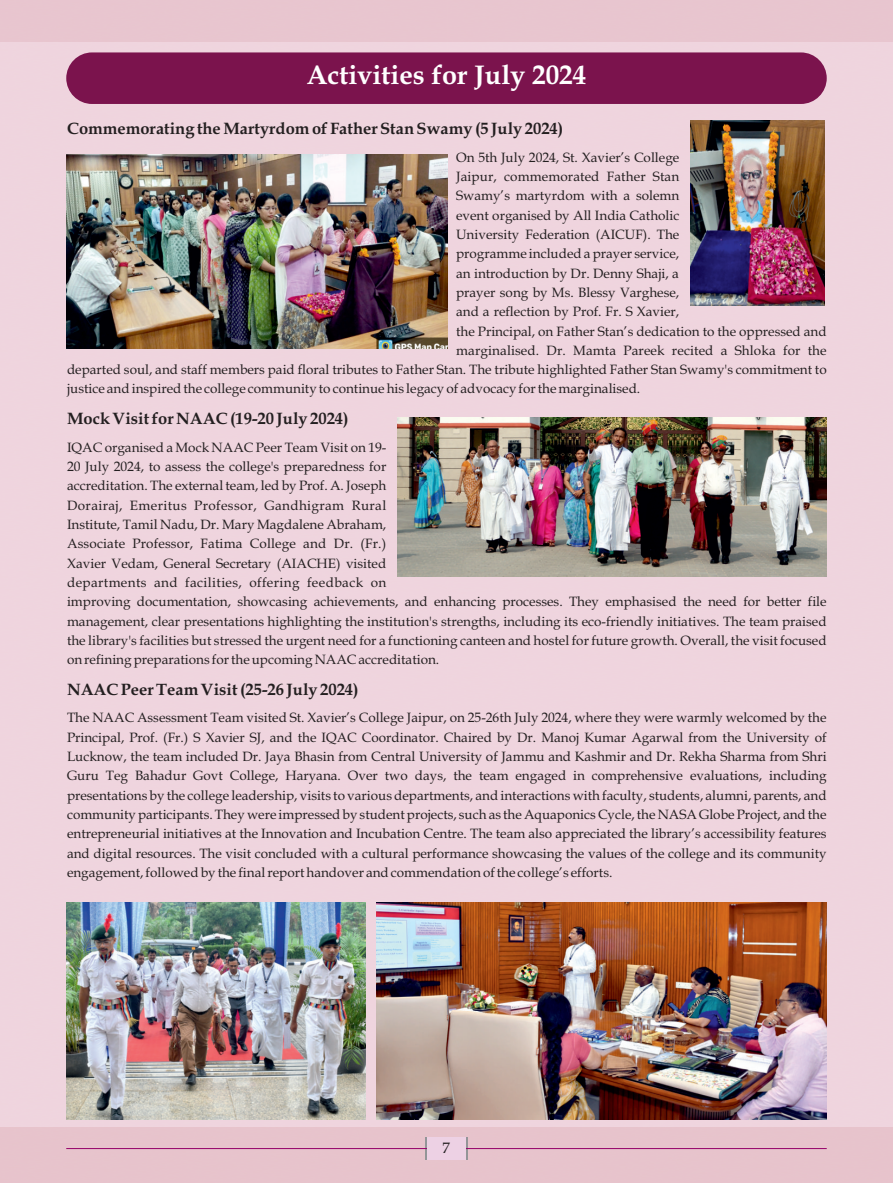
<style>
.page{position:relative;width:893px;height:1183px;background:#fff}
.page>*{position:absolute;margin:0;border:0;box-sizing:border-box;transform-origin:0 0}
.t1{font:700 27px "Book Antiqua";color:#fff}
.t2{font:700 16.5px "Book Antiqua";color:#231f20}
.t3{font:15px "Book Antiqua";color:#231f20}
.t4{font:13.5px/19.4px "Book Antiqua";color:#231f20}
</style>
<div class="page">
<div style="left:0;top:0;width:893px;height:1182px;background:#efd4de"></div>
<div style="left:0;top:0;width:893px;height:42px;background:#e8c5cf"></div>
<div style="left:0;top:1126px;width:893px;height:56px;background:#e7c3cc"></div>
<div style="left:425px;top:1136px;width:42px;height:23px;background:#939598"></div>
<hr style="left:66px;top:1147px;width:761px;height:1px;background:#950169">
<div style="left:427px;top:1136px;width:39px;height:23px;background:#edd1e4"></div>
<div style="left:66px;top:52px;width:761px;height:52px;background:#7b134d;border-radius:26px"></div>
<img style="left:66px;top:154px;width:382px;height:194px">
<img style="left:377px;top:902px;width:450px;height:216px">
<img style="left:66px;top:902px;width:299px;height:216px">
<img style="left:690px;top:120px;width:134px;height:185px">
<img style="left:397px;top:417px;width:429px;height:159px">
<h1 class="t1" style="left:306px;top:65px;width:281px">Activities for July 2024</h1>
<p class="t2" style="left:67px;top:122px;width:498px">Commemorating the Martyrdom of Father Stan Swamy (5 July 2024)</p>
<p class="t4" style="left:456px;top:149px;width:225px">On 5th July 2024, St. Xavier’s College</p>
<p class="t4" style="left:456px;top:168px;width:225px">Jaipur, commemorated Father Stan</p>
<p class="t4" style="left:456px;top:188px;width:225px">Swamy’s martyrdom with a solemn</p>
<p class="t4" style="left:456px;top:207px;width:225px">event organised by All India Catholic</p>
<p class="t4" style="left:456px;top:226px;width:225px">University Federation (AICUF). The</p>
<p class="t4" style="left:456px;top:245px;width:225px">programme included a prayer service,</p>
<p class="t4" style="left:456px;top:265px;width:224px">an introduction by Dr. Denny Shaji, a</p>
<p class="t4" style="left:456px;top:284px;width:225px">prayer song by Ms. Blessy Varghese,</p>
<p class="t4" style="left:456px;top:303px;width:225px">and a reflection by Prof. Fr. S Xavier,</p>
<p class="t4" style="left:456px;top:323px;width:372px">the Principal, on Father Stan’s dedication to the oppressed and</p>
<p class="t4" style="left:456px;top:342px;width:372px">marginalised. Dr. Mamta Pareek recited a Shloka for the</p>
<p class="t4" style="left:67px;top:361px;width:761px">departed soul, and staff members paid floral tributes to Father Stan. The tribute highlighted Father Stan Swamy's commitment to</p>
<p class="t4" style="left:67px;top:380px;width:575px">justice and inspired the college community to continue his legacy of advocacy for the marginalised.</p>
<p class="t2" style="left:67px;top:412px;width:283px">Mock Visit for NAAC (19-20 July 2024)</p>
<p class="t4" style="left:67px;top:439px;width:761px">IQAC organised a Mock NAAC Peer Team Visit on 19-<br>20 July 2024, to assess the college's preparedness for<br>accreditation. The external team, led by Prof. A. Joseph<br>Dorairaj, Emeritus Professor, Gandhigram Rural<br>Institute, Tamil Nadu, Dr. Mary Magdalene Abraham,<br>Associate Professor, Fatima College and Dr. (Fr.)<br>Xavier Vedam, General Secretary (AIACHE) visited<br>departments and facilities, offering feedback on<br>improving documentation, showcasing achievements, and enhancing processes. They emphasised the need for better file management, clear presentations highlighting the institution's strengths, including its eco-friendly initiatives. The team praised the library's facilities but stressed the urgent need for a functioning canteen and hostel for future growth. Overall, the visit focused on refining preparations for the upcoming NAAC accreditation.</p>
<p class="t2" style="left:67px;top:682px;width:293px">NAAC Peer Team Visit (25-26 July 2024)</p>
<p class="t4" style="left:67px;top:709px;width:761px;text-align:justify">The NAAC Assessment Team visited St. Xavier’s College Jaipur, on 25-26th July 2024, where they were warmly welcomed by the Principal, Prof. (Fr.) S Xavier SJ, and the IQAC Coordinator. Chaired by Dr. Manoj Kumar Agarwal from the University of Lucknow, the team included Dr. Jaya Bhasin from Central University of Jammu and Kashmir and Dr. Rekha Sharma from Shri Guru Teg Bahadur Govt College, Haryana. Over two days, the team engaged in comprehensive evaluations, including presentations by the college leadership, visits to various departments, and interactions with faculty, students, alumni, parents, and community participants. They were impressed by student projects, such as the Aquaponics Cycle, the NASA Globe Project, and the entrepreneurial initiatives at the Innovation and Incubation Centre. The team also appreciated the library’s accessibility features and digital resources. The visit concluded with a cultural performance showcasing the values of the college and its community engagement, followed by the final report handover and commendation of the college’s efforts.</p>
<p class="t3" style="left:442px;top:1141px;width:9px">7</p>
</div>
